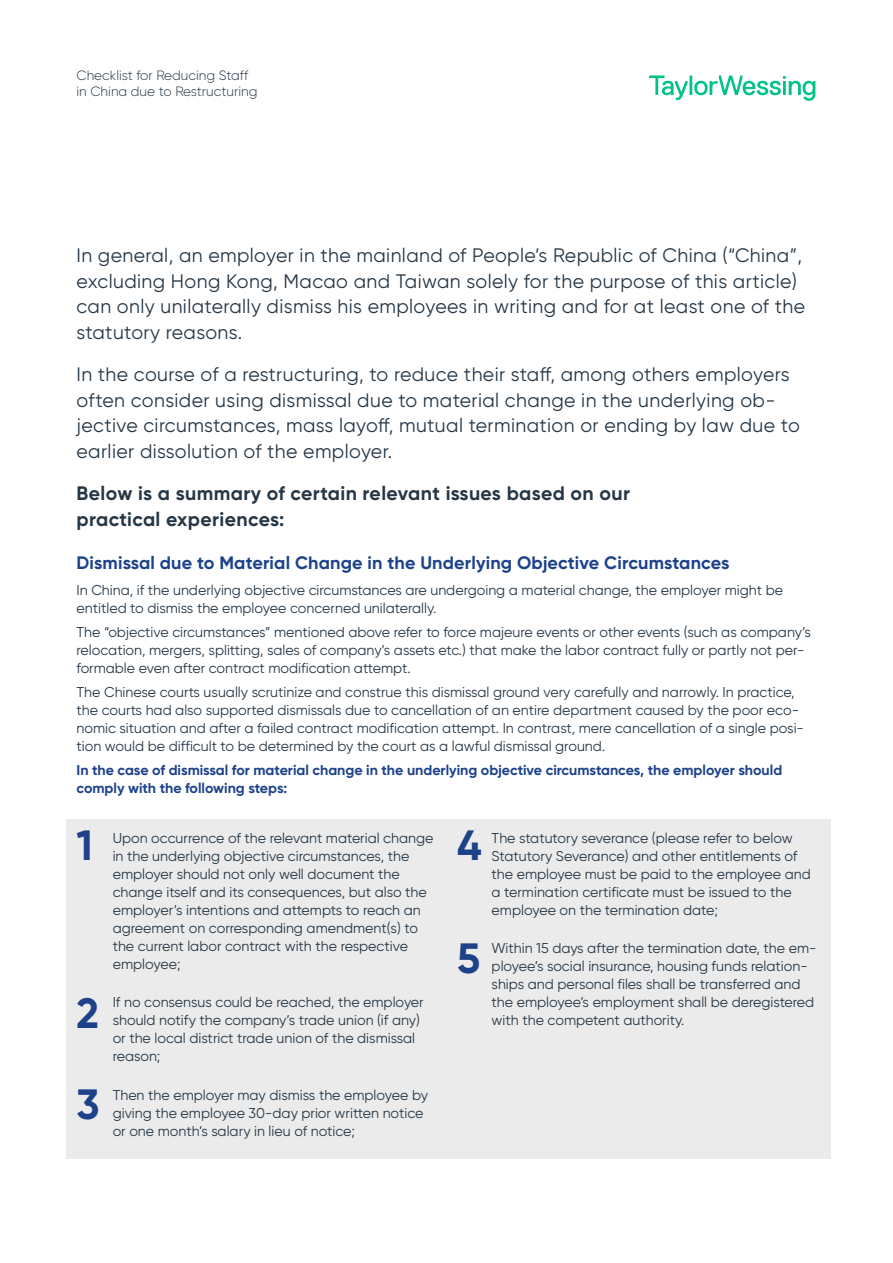
<style>
.page{position:relative;width:893px;height:1263px;background:#fff}
.page>*{position:absolute;margin:0;border:0;box-sizing:border-box;transform-origin:0 0}
.Headline_Grad_3{font:700 42.3px "Gilroy";color:#1d428a}
.Intro_Text{font:19.5px/25.5px "Gilroy";letter-spacing:.02em;color:#253746}
.Intro_Text-2{font:700 19.5px/25.5px "Gilroy";letter-spacing:.02em;color:#253746}
.Headline_Grad_3-2{font:700 18px "Gilroy";letter-spacing:.01em;color:#1d428a}
.Headline_Grad_3-3{font:14.25px/18px "Gilroy";color:#253746}
.Body_text{font:14.25px/18px "Gilroy";color:#253746}
.Body_text-2{font:700 14.25px/18px "Gilroy";color:#1d428a}
.Kolumnentitel{font:300 13.5px/16.5px "Gilroy";color:#253746}
</style>
<div class="page">
<div style="left:66px;top:819px;width:764px;height:340px;background:#ebebeb"></div>
<svg style="left:649px;top:75px;width:166px;height:26px"></svg>
<p class="Kolumnentitel" style="left:77px;top:67px;width:182px">Checklist for Reducing Staff in China due to Restructuring</p>
<p class="Intro_Text" style="left:77px;top:242px;width:730px">In general, an employer in the mainland of People’s Republic of China (“China”, excluding Hong Kong, Macao and Taiwan solely for the purpose of this article) can only unilaterally dismiss his employees in writing and for at least one of the statutory reasons.</p>
<p class="Intro_Text" style="left:77px;top:361px;width:725px">In the course of a restructuring, to reduce their staff, among others employers often consider using dismissal due to material change in the underlying ob&shy;jective circumstances, mass layoff, mutual termination or ending by law due to earlier dissolution of the employer.</p>
<p class="Intro_Text-2" style="left:77px;top:481px;width:555px">Below is a summary of certain relevant issues based on our practical experiences:</p>
<p class="Headline_Grad_3-2" style="left:77px;top:551px;width:654px">Dismissal due to Material Change in the Underlying Objective Circumstances</p>
<p class="Body_text" style="left:77px;top:581px;width:708px">In China, if the underlying objective circumstances are undergoing a material change, the employer might be entitled to dismiss the employee concerned unilaterally.</p>
<p class="Body_text" style="left:77px;top:623px;width:736px">The “objective circumstances” mentioned above refer to force majeure events or other events (such as company’s relocation, mergers, splitting, sales of company’s assets etc.) that make the labor contract fully or partly not per&shy;formable even after contract modification attempt.</p>
<p class="Body_text" style="left:77px;top:683px;width:729px">The Chinese courts usually scrutinize and construe this dismissal ground very carefully and narrowly. In practice, the courts had also supported dismissals due to cancellation of an entire department caused by the poor eco&shy;nomic situation and after a failed contract modification attempt. In contrast, mere cancellation of a single posi&shy;tion would be difficult to be determined by the court as a lawful dismissal ground.</p>
<p class="Body_text-2" style="left:77px;top:761px;width:707px">In the case of dismissal for material change in the underlying objective circumstances, the employer should comply with the following steps:</p>
<p class="Headline_Grad_3-3" style="left:113px;top:829px;width:322px">Upon occurrence of the relevant material change in the underlying objective circumstances, the employer should not only well document the change itself and its consequences, but also the employer’s intentions and attempts to reach an agreement on corresponding amendment(s) to the current labor contract with the respective employee;</p>
<p class="Headline_Grad_3-3" style="left:113px;top:993px;width:313px">If no consensus could be reached, the employer should notify the company’s trade union (if any) or the local district trade union of the dismissal reason;</p>
<p class="Headline_Grad_3-3" style="left:113px;top:1086px;width:317px">Then the employer may dismiss the employee by giving the employee 30-day prior written notice or one month’s salary in lieu of notice;</p>
<p class="Headline_Grad_3" style="left:77px;top:819px;width:18px">1</p>
<p class="Headline_Grad_3" style="left:457px;top:819px;width:26px">4</p>
<p class="Headline_Grad_3-3" style="left:492px;top:829px;width:321px">The statutory severance (please refer to below Statutory Severance) and other entitlements of the employee must be paid to the employee and a termination certificate must be issued to the employee on the termination date;</p>
<p class="Headline_Grad_3-3" style="left:492px;top:939px;width:326px">Within 15 days after the termination date, the em&shy;ployee’s social insurance, housing funds relation&shy;ships and personal files shall be transferred and the employee’s employment shall be deregistered with the competent authority.</p>
<p class="Headline_Grad_3" style="left:457px;top:932px;width:25px">5</p>
<p class="Headline_Grad_3" style="left:77px;top:986px;width:24px">2</p>
<p class="Headline_Grad_3" style="left:77px;top:1078px;width:25px">3</p>
</div>
